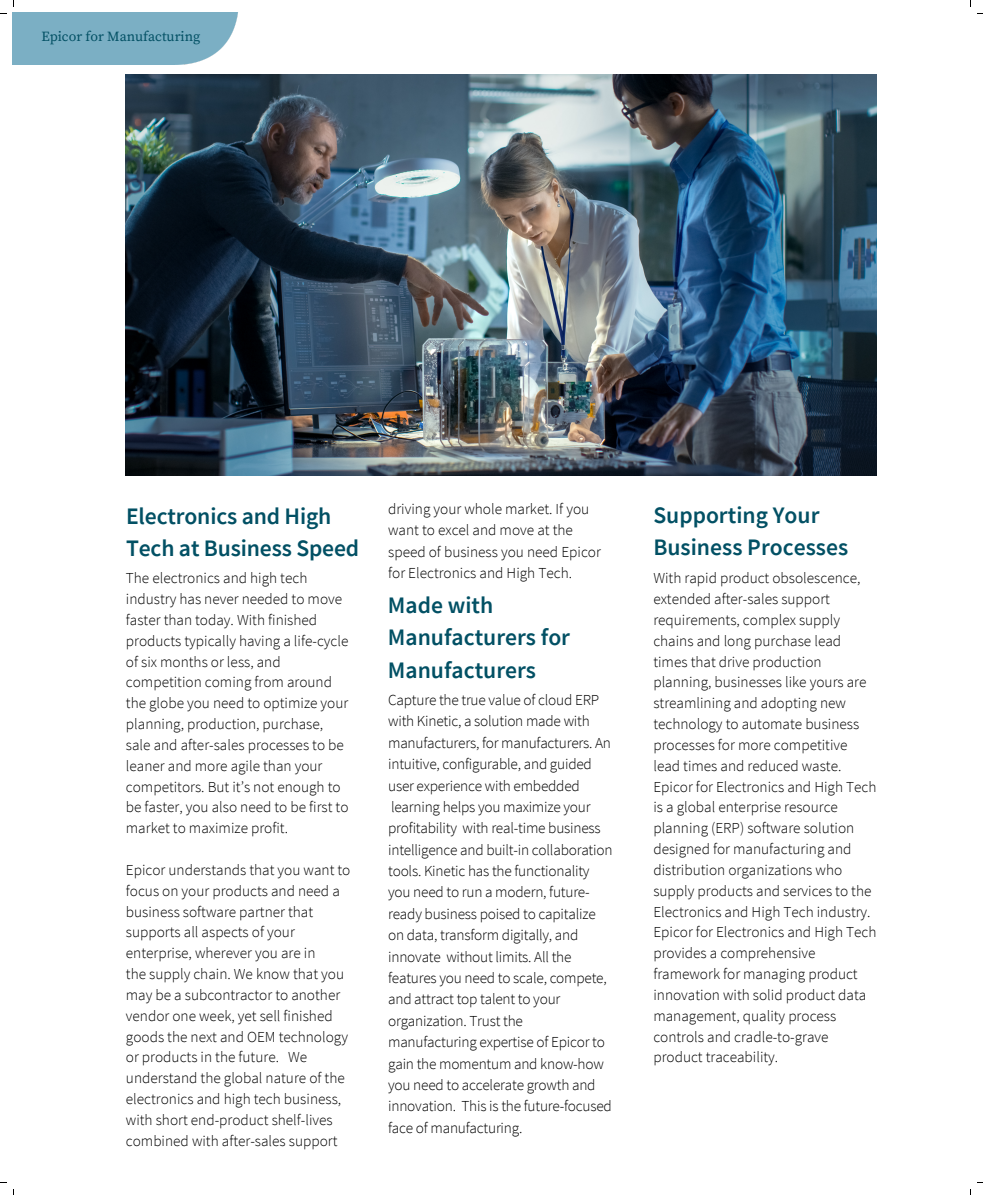
<style>
.page{position:relative;width:983px;height:1195px;background:#fff}
.page>*{position:absolute;margin:0;border:0;box-sizing:border-box;transform-origin:0 0}
.t1{font:600 23.62px/32.3px "Source Sans Pro";color:#025064}
.t2{font:300 15.3px/20.9px "Source Sans Pro";color:#000}
.t3{font:13.88px "Source Serif Pro";color:#025064}
</style>
<div class="page">
<img style="left:126px;top:75px;width:750px;height:400px">
<div style="left:12px;top:13px;width:226px;height:51px;background:#7bafc4"></div>
<p class="t3" style="left:41px;top:29px;width:160px">Epicor for Manufacturing</p>
<p class="t1" style="left:126px;top:499px;width:234px;line-height:32.6px">Electronics and High<br>Tech at Business Speed</p>
<p class="t2" style="left:126px;top:567px;width:224px">The electronics and high tech industry has never needed to move faster than today. With finished products typically having a life-cycle of six months or less, and competition coming from around the globe you need to optimize your planning, production, purchase, sale and after-sales processes to be leaner and more agile than your competitors. But it’s not enough to be faster, you also need to be first to market to maximize profit.</p>
<p class="t2" style="left:126px;top:859px;width:226px">Epicor understands that you want to focus on your products and need a business software partner that supports all aspects of your enterprise, wherever you are in</p>
<p class="t2" style="left:126px;top:963px;width:223px">the supply chain. We know that you may be a subcontractor to another vendor one week, yet sell finished goods the next and OEM technology or products in the future. We understand the global nature of the electronics and high tech business, with short end-product shelf-lives combined with after-sales support</p>
<p class="t2" style="left:388px;top:498px;width:214px;line-height:21.4px">driving your whole market. If you want to excel and move at the speed of business you need Epicor for Electronics and High Tech.</p>
<p class="t1" style="left:388px;top:588px;width:184px">Made with<br>Manufacturers for<br>Manufacturers</p>
<p class="t2" style="left:388px;top:689px;width:226px;line-height:21.4px">Capture the true value of cloud ERP with Kinetic, a solution made with manufacturers, for manufacturers. An intuitive, configurable, and guided user experience with embedded learning helps you maximize your profitability with real-time business intelligence and built-in collaboration tools. Kinetic has the functionality you need to run a modern, future&shy;ready business poised to capitalize on data, transform digitally, and innovate without limits. All the features you need to scale, compete, and attract top talent to your organization. Trust the manufacturing expertise of Epicor to gain the momentum and know-how you need to accelerate growth and innovation. This is the future-focused face of manufacturing.</p>
<p class="t1" style="left:653px;top:498px;width:196px">Supporting Your<br>Business Processes</p>
<p class="t2" style="left:653px;top:567px;width:208px">With rapid product obsolescence, extended after-sales support requirements, complex supply</p>
<p class="t2" style="left:653px;top:630px;width:214px">chains and long purchase lead times that drive production planning, businesses like yours are</p>
<p class="t2" style="left:653px;top:692px;width:207px">streamlining and adopting new technology to automate business processes for more competitive</p>
<p class="t2" style="left:653px;top:755px;width:224px">lead times and reduced waste.<br>Epicor for Electronics and High Tech is a global enterprise resource</p>
<p class="t2" style="left:653px;top:817px;width:202px">planning (ERP) software solution designed for manufacturing and distribution organizations who</p>
<p class="t2" style="left:653px;top:880px;width:224px">supply products and services to the<br>Electronics and High Tech industry.<br>Epicor for Electronics and High Tech provides a comprehensive framework for managing product innovation with solid product data management, quality process controls and cradle-to-grave product traceability.</p>
</div>
